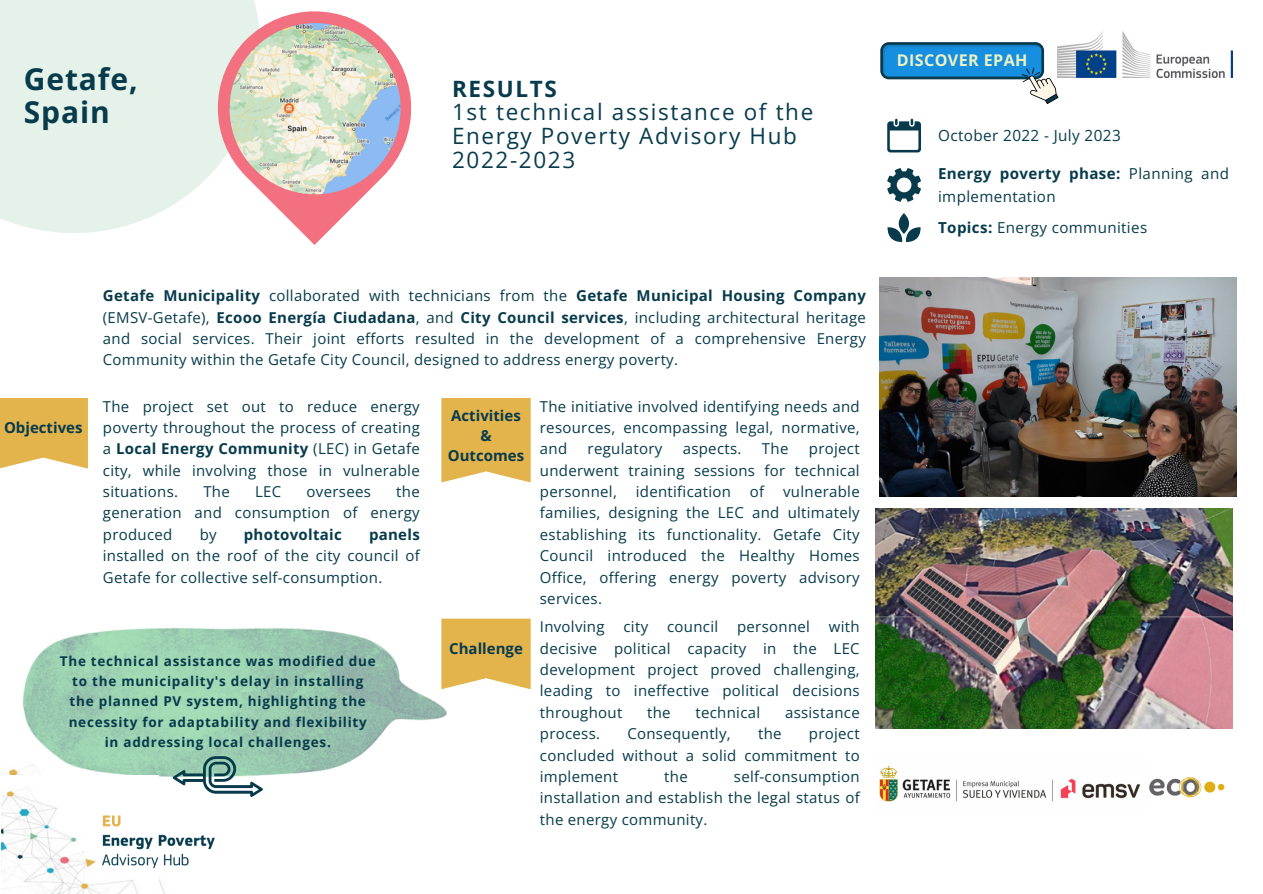
<style>
.page{position:relative;width:1263px;height:894px;background:#fff}
.page>*{position:absolute;margin:0;border:0;box-sizing:border-box;transform-origin:0 0}
.t1{font:700 30px/32.7px "Open Sans";letter-spacing:.03em;color:#073b4c}
.t2{font:22.5px/23.7px "Open Sans";letter-spacing:.075em;color:#073b4c}
.t3{font:700 16.05px "Open Sans";letter-spacing:.025em;color:#edf2c2}
.t4{font:15.3px "Open Sans";letter-spacing:.025em;color:#073b4c}
.t5{font:15.15px/22.2px "Open Sans";letter-spacing:.025em;color:#073b4c}
.t6{font:15px/21.3px "Open Sans";letter-spacing:.02em;color:#073b4c;text-align:justify}
.t7{font:700 15px/20.2px "Open Sans";color:#073b4c;text-align:center}
.t8{font:700 15px "Open Sans";letter-spacing:.02em;color:#073b4c}
.t9{font:700 13.5px/20.2px "Open Sans";letter-spacing:.055em;color:#073b4c;text-align:center}
.s1{font-weight:700}
</style>
<div class="page">
<img style="left:1058px;top:32px;width:174px;height:46px">
<img style="left:880px;top:277px;width:356px;height:219px">
<img style="left:875px;top:509px;width:357px;height:219px">
<svg style="left:0;top:398px;width:88px;height:70px;background:#e5b858"></svg>
<svg style="left:441px;top:398px;width:90px;height:84px;background:#e4b858"></svg>
<svg style="left:441px;top:618px;width:90px;height:71px;background:#e5b95c"></svg>
<img style="left:1149px;top:776px;width:76px;height:22px">
<img style="left:879px;top:765px;width:262px;height:37px">
<div style="left:0;top:0;width:257px;height:233px;background:#e5f2ea"></div>
<svg style="left:218px;top:11px;width:193px;height:234px"></svg>
<img style="left:230px;top:23px;width:171px;height:171px;border-radius:50%">
<svg style="left:887px;top:213px;width:34px;height:29px"></svg>
<svg style="left:887px;top:168px;width:34px;height:34px"></svg>
<svg style="left:887px;top:119px;width:34px;height:33px"></svg>
<img style="left:24px;top:628px;width:423px;height:148px">
<svg style="left:880px;top:42px;width:164px;height:37px"></svg>
<svg style="left:883px;top:45px;width:175px;height:59px"></svg>
<svg style="left:173px;top:756px;width:90px;height:40px"></svg>
<img style="left:1px;top:775px;width:157px;height:118px">
<img style="left:79px;top:790px;width:153px;height:103px">
<h3 class="t1" style="left:24px;top:62px;width:115px">Getafe,<br>Spain</h3>
<p class="t2" style="left:452px;top:76px;width:363px"><span class="s1">RESULTS<br></span>1st technical assistance of the<br>Energy Poverty Advisory Hub<br>2022-2023</p>
<h5 class="t6" style="left:103px;top:285px;width:764px"><span class="s1">Getafe Municipality</span> collaborated with technicians from the <span class="s1">Getafe Municipal Housing Company </span>(EMSV-Getafe), <span class="s1">Ecooo Energía Ciudadana</span>, and <span class="s1">City Council services</span>, including architectural heritage and social services. Their joint efforts resulted in the development of a comprehensive Energy Community within the Getafe City Council, designed to address energy poverty.</h5>
<p class="t7" style="left:4px;top:417px;width:80px">Objectives</p>
<h5 class="t6" style="left:103px;top:395px;width:318px">The project set out to reduce energy poverty throughout the process of creating a <span class="s1">Local Energy Community</span> (LEC) in Getafe city, while involving those in vulnerable situations.</h5>
<h5 class="t6" style="left:103px;top:480px;width:318px;text-indent:293px">the generation and consumption of energy produced</h5>
<h5 class="t6" style="left:203px;top:480px;width:28px">The</h5>
<h5 class="t6" style="left:255px;top:480px;width:28px">LEC</h5>
<h5 class="t6" style="left:307px;top:480px;width:66px">oversees</h5>
<h5 class="t6" style="left:103px;top:523px;width:318px;text-align:right"><span class="s1">panels<br></span>installed on the roof of the city council of</h5>
<h5 class="t6" style="left:103px;top:566px;width:281px">Getafe for collective self-consumption.</h5>
<h5 class="t6" style="left:200px;top:523px;width:18px">by</h5>
<h5 class="t8" style="left:244px;top:523px;width:99px">photovoltaic</h5>
<p class="t9" style="left:60px;top:650px;width:317px">The technical assistance was modified due to the municipality's delay in installing the planned PV system, highlighting the necessity for adaptability and flexibility<br>in addressing local challenges.</p>
<p class="t7" style="left:448px;top:404px;width:78px">Activities &amp;<br>Outcomes</p>
<p class="t7" style="left:449px;top:637px;width:75px">Challenge</p>
<p class="t6" style="left:540px;top:395px;width:321px">The initiative involved identifying needs and resources, encompassing legal, normative, and</p>
<p class="t6" style="left:588px;top:437px;width:76px">regulatory</p>
<p class="t6" style="left:683px;top:437px;width:60px">aspects.</p>
<p class="t6" style="left:762px;top:437px;width:28px">The</p>
<p class="t6" style="left:540px;top:437px;width:321px;text-indent:269px">project underwent training sessions for technical personnel,</p>
<p class="t6" style="left:636px;top:480px;width:97px">identification</p>
<p class="t6" style="left:750px;top:480px;width:16px">of</p>
<p class="t6" style="left:540px;top:480px;width:321px;text-indent:243px">vulnerable families, designing the LEC and ultimately establishing its functionality. Getafe City Council introduced the Healthy Homes Office, offering energy poverty advisory services.</p>
<p class="t6" style="left:540px;top:615px;width:66px">Involving</p>
<p class="t6" style="left:623px;top:615px;width:26px">city</p>
<p class="t6" style="left:667px;top:615px;width:53px">council</p>
<p class="t6" style="left:737px;top:615px;width:74px">personnel</p>
<p class="t6" style="left:540px;top:615px;width:321px;text-indent:289px">with decisive political capacity in the LEC development project proved challenging, leading to ineffective political decisions throughout</p>
<p class="t6" style="left:647px;top:701px;width:25px">the</p>
<p class="t6" style="left:695px;top:701px;width:66px">technical</p>
<p class="t6" style="left:785px;top:701px;width:76px">assistance</p>
<p class="t6" style="left:540px;top:722px;width:62px">process.</p>
<p class="t6" style="left:627px;top:722px;width:105px">Consequently,</p>
<p class="t6" style="left:758px;top:722px;width:25px">the</p>
<p class="t6" style="left:540px;top:722px;width:321px;text-indent:269px">project concluded without a solid commitment to implement</p>
<p class="t6" style="left:540px;top:765px;width:321px;text-indent:194px">self-consumption installation and establish the legal status of the energy community.</p>
<p class="t6" style="left:664px;top:765px;width:25px">the</p>
<h5 class="t3" style="left:897px;top:49px;width:132px">DISCOVER EPAH</h5>
<p class="t4" style="left:938px;top:125px;width:184px">October 2022 - July 2023</p>
<p class="t5" style="left:938px;top:162px;width:292px"><span class="s1">Energy poverty phase:</span> Planning and implementation</p>
<h5 class="t5" style="left:938px;top:216px;width:211px"><span class="s1">Topics:</span> Energy communities</h5>
</div>
